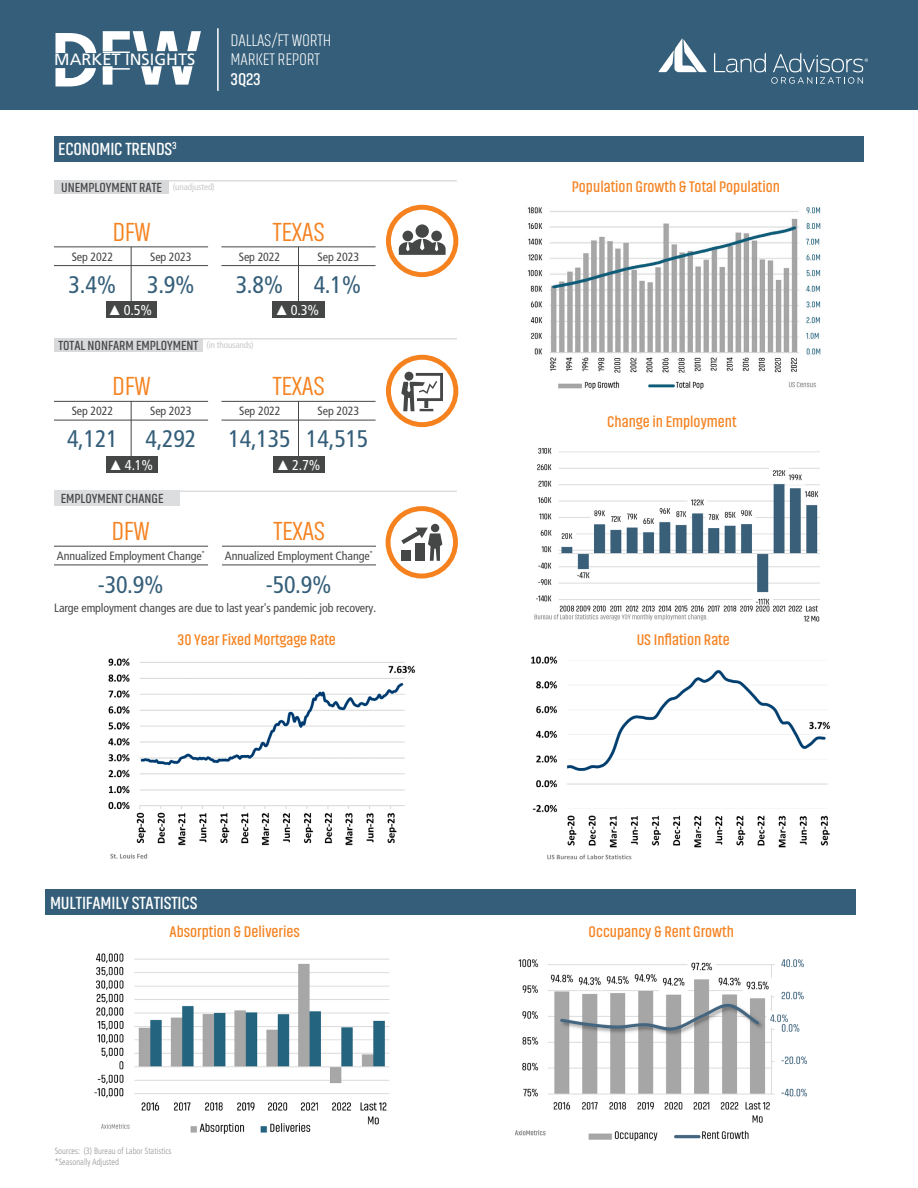
<style>
.page{position:relative;width:918px;height:1188px;background:#fff}
.page>*{position:absolute;margin:0;border:0;box-sizing:border-box;transform-origin:0 0}
.Body_Copy_Centered{font:300 27px "Akhand";letter-spacing:-.01em;color:#f58220}
.Body_Copy_Centered-2{font:condensed 24px "Frutiger LT Pro";letter-spacing:-.01em;color:#345e79}
.Body_Copy_01_Left{font:600 18px "Akhand";letter-spacing:-.01em;color:#fff}
.Body_Copy_01_Left-2{font:200 17.4px "Akhand";letter-spacing:-.01em;color:#fff}
.Body_Copy_01_Left-3{font:600 17.4px "Akhand";color:#fff}
.t1{font:16.35px "Frutiger LT Pro";color:#fff}
.Body_Copy_Centered-3{font:600 15.75px "Akhand";color:#f58220}
.Stat_Rate_Indented_Centered{font:condensed 14.25px "Frutiger LT Pro";color:#fff}
.Subheadline_01_Left_Indented{font:600 13.5px "Akhand";color:#454646}
.Stat_Rate_Indented_Centered-2{font:600 13.5px "Akhand";color:#454646}
.Body_Copy_Centered-4{font:condensed 12px "Frutiger LT Pro";letter-spacing:-.01em;color:#454646}
.t2{font:300 condensed 9px "Frutiger LT Pro";color:#939598;scale:.93 1}
.t3{font:condensed 9px "Frutiger LT Pro";letter-spacing:-.01em;color:#c7c8ca}
.s1{font-family:"Arial Narrow";font-stretch:normal}
</style>
<div class="page">
<div style="left:0;top:0;width:918px;height:109px;background:#345e79"></div>
<svg style="left:714px;top:52px;width:154px;height:32px"></svg>
<svg style="left:659px;top:39px;width:48px;height:33px"></svg>
<svg style="left:55px;top:33px;width:41px;height:53px"></svg>
<hr style="left:217px;top:28px;width:2px;height:63px;background:#fff">
<svg style="left:103px;top:31px;width:98px;height:54px"></svg>
<hr style="left:103px;top:51px;width:27px;height:2px;background:#fff">
<hr style="left:103px;top:68px;width:27px;height:2px;background:#fff">
<div style="left:386px;top:205px;width:72px;height:72px;border:5px solid #f5821f;border-radius:50%"></div>
<svg style="left:399px;top:238px;width:47px;height:17px"></svg>
<div style="left:416px;top:224px;width:13px;height:14px;background:#454646;border-radius:50%"></div>
<div style="left:402px;top:231px;width:11px;height:10px;background:#454646;border-radius:50%"></div>
<div style="left:431px;top:231px;width:11px;height:10px;background:#454646;border-radius:50%"></div>
<div style="left:386px;top:506px;width:72px;height:73px;border:5px solid #f5821f;border-radius:50%"></div>
<svg style="left:401px;top:528px;width:41px;height:33px"></svg>
<div style="left:401px;top:550px;width:10px;height:11px;background:#454646"></div>
<div style="left:431px;top:524px;width:8px;height:8px;background:#454646;border-radius:50%"></div>
<div style="left:386px;top:355px;width:72px;height:72px;border:5px solid #f5821f;border-radius:50%"></div>
<svg style="left:401px;top:372px;width:42px;height:39px"></svg>
<hr style="left:54px;top:180px;width:403px;height:2px;background:#dcdddf">
<hr style="left:54px;top:338px;width:403px;height:2px;background:#dcdddf">
<hr style="left:54px;top:491px;width:403px;height:1px;background:#dcdddf">
<div style="left:54px;top:491px;width:126px;height:15px;background:#dcdddf"></div>
<hr style="left:54px;top:546px;width:154px;height:1px;background:#454646">
<hr style="left:54px;top:565px;width:154px;height:1px;background:#454646">
<hr style="left:222px;top:546px;width:154px;height:1px;background:#454646">
<hr style="left:222px;top:565px;width:154px;height:1px;background:#454646">
<img style="left:534px;top:447px;width:286px;height:175px">
<div style="left:106px;top:301px;width:51px;height:17px;background:#454646"></div>
<div style="left:272px;top:301px;width:52px;height:17px;background:#454646"></div>
<div style="left:54px;top:180px;width:115px;height:14px;background:#d8d9da"></div>
<div style="left:54px;top:338px;width:149px;height:14px;background:#d8d9da"></div>
<div style="left:106px;top:456px;width:52px;height:17px;background:#454646"></div>
<div style="left:274px;top:456px;width:51px;height:17px;background:#454646"></div>
<img style="left:527px;top:207px;width:294px;height:183px">
<div style="left:54px;top:136px;width:810px;height:26px;background:#345e79"></div>
<hr style="left:298px;top:401px;width:1px;height:55px;background:#454646">
<hr style="left:221px;top:401px;width:155px;height:1px;background:#454646">
<hr style="left:221px;top:420px;width:155px;height:1px;background:#454646">
<hr style="left:131px;top:401px;width:1px;height:55px;background:#454646">
<hr style="left:54px;top:401px;width:154px;height:1px;background:#454646">
<hr style="left:54px;top:420px;width:154px;height:1px;background:#454646">
<hr style="left:298px;top:247px;width:1px;height:55px;background:#454646">
<hr style="left:131px;top:247px;width:1px;height:55px;background:#454646">
<hr style="left:54px;top:246px;width:154px;height:1px;background:#454646">
<hr style="left:54px;top:265px;width:154px;height:1px;background:#454646">
<hr style="left:221px;top:246px;width:155px;height:1px;background:#454646">
<hr style="left:221px;top:265px;width:155px;height:1px;background:#454646">
<div style="left:46px;top:889px;width:810px;height:26px;background:#345e79"></div>
<img style="left:531px;top:656px;width:299px;height:204px">
<img style="left:108px;top:658px;width:307px;height:201px">
<img style="left:515px;top:959px;width:293px;height:182px">
<img style="left:94px;top:953px;width:296px;height:181px">
<p class="t1" style="left:54px;top:49px;width:143px">MARKET INSIGHTS</p>
<p class="Body_Copy_01_Left-2" style="left:231px;top:31px;width:102px">DALLAS/FT WORTH</p>
<p class="Body_Copy_01_Left-2" style="left:231px;top:51px;width:91px">MARKET REPORT</p>
<p class="Body_Copy_01_Left-3" style="left:231px;top:70px;width:32px">3Q23</p>
<p class="Body_Copy_01_Left" style="left:58px;top:140px;width:120px">ECONOMIC TRENDS<sup>3</sup></p>
<p class="Subheadline_01_Left_Indented" style="left:61px;top:180px;width:102px">UNEMPLOYMENT RATE</p>
<p class="t3" style="left:173px;top:182px;width:43px">(unadjusted)</p>
<p class="Body_Copy_Centered" style="left:273px;top:218px;width:54px">TEXAS</p>
<p class="Body_Copy_Centered" style="left:112px;top:218px;width:40px">DFW</p>
<p class="Body_Copy_Centered-2" style="left:69px;top:270px;width:49px">3.4%</p>
<p class="Body_Copy_Centered-4" style="left:72px;top:250px;width:43px">Sep 2022</p>
<p class="Body_Copy_Centered-4" style="left:150px;top:250px;width:43px">Sep 2023</p>
<p class="Body_Copy_Centered-4" style="left:239px;top:250px;width:43px">Sep 2022</p>
<p class="Body_Copy_Centered-4" style="left:318px;top:250px;width:43px">Sep 2023</p>
<p class="Body_Copy_Centered-2" style="left:147px;top:270px;width:49px">3.9%</p>
<p class="Body_Copy_Centered-2" style="left:236px;top:270px;width:49px">3.8%</p>
<p class="Body_Copy_Centered-2" style="left:314px;top:270px;width:49px">4.1%</p>
<p class="Stat_Rate_Indented_Centered" style="left:277px;top:302px;width:44px"><span class="s1">▲</span>0.3%</p>
<p class="Stat_Rate_Indented_Centered" style="left:110px;top:302px;width:44px"><span class="s1">▲</span>0.5%</p>
<p class="Stat_Rate_Indented_Centered-2" style="left:58px;top:338px;width:142px">TOTAL NONFARM EMPLOYMENT</p>
<p class="t3" style="left:207px;top:340px;width:49px">(in thousands)</p>
<p class="Body_Copy_Centered" style="left:273px;top:372px;width:54px">TEXAS</p>
<p class="Body_Copy_Centered-2" style="left:229px;top:425px;width:64px">14,135</p>
<p class="Body_Copy_Centered" style="left:112px;top:372px;width:40px">DFW</p>
<p class="Body_Copy_Centered-4" style="left:72px;top:403px;width:43px">Sep 2022</p>
<p class="Body_Copy_Centered-4" style="left:150px;top:403px;width:43px">Sep 2023</p>
<p class="Body_Copy_Centered-4" style="left:239px;top:403px;width:43px">Sep 2022</p>
<p class="Body_Copy_Centered-4" style="left:318px;top:403px;width:43px">Sep 2023</p>
<p class="Body_Copy_Centered-2" style="left:67px;top:425px;width:52px">4,121</p>
<p class="Body_Copy_Centered-2" style="left:306px;top:425px;width:64px">14,515</p>
<p class="Body_Copy_Centered-2" style="left:145px;top:425px;width:52px">4,292</p>
<p class="Stat_Rate_Indented_Centered" style="left:111px;top:456px;width:44px"><span class="s1">▲</span>4.1%</p>
<p class="Stat_Rate_Indented_Centered" style="left:278px;top:456px;width:44px"><span class="s1">▲</span>2.7%</p>
<p class="Subheadline_01_Left_Indented" style="left:61px;top:492px;width:104px">EMPLOYMENT CHANGE</p>
<p class="Body_Copy_Centered" style="left:273px;top:518px;width:54px">TEXAS</p>
<p class="Body_Copy_Centered-2" style="left:266px;top:571px;width:67px">-50.9%</p>
<p class="Body_Copy_Centered" style="left:111px;top:518px;width:40px">DFW</p>
<p class="Body_Copy_Centered-4" style="left:57px;top:548px;width:150px">Annualized Employment Change<sup>*</sup></p>
<p class="Body_Copy_Centered-4" style="left:225px;top:548px;width:150px">Annualized Employment Change<sup>*</sup></p>
<p class="Body_Copy_Centered-2" style="left:98px;top:571px;width:67px">-30.9%</p>
<p class="Body_Copy_Centered-4" style="left:54px;top:601px;width:324px">Large employment changes are due to last year's pandemic job recovery.</p>
<p class="Body_Copy_Centered-3" style="left:572px;top:178px;width:210px">Population Growth &amp; Total Population</p>
<p class="Body_Copy_Centered-3" style="left:607px;top:413px;width:131px">Change in Employment</p>
<p class="Body_Copy_Centered-3" style="left:177px;top:631px;width:160px">30 Year Fixed Mortgage Rate</p>
<p class="Body_Copy_Centered-3" style="left:637px;top:631px;width:95px">US Inflation Rate</p>
<p class="Body_Copy_01_Left" style="left:50px;top:893px;width:149px">MULTIFAMILY STATISTICS</p>
<p class="Body_Copy_Centered-3" style="left:170px;top:924px;width:132px">Absorption &amp; Deliveries</p>
<p class="Body_Copy_Centered-3" style="left:589px;top:924px;width:147px">Occupancy &amp; Rent Growth</p>
<p class="t2" style="left:55px;top:1146px;width:127px">Sources: (3) Bureau of Labor Statistics</p>
<p class="t2" style="left:55px;top:1157px;width:71px">*Seasonally Adjusted</p>
</div>
